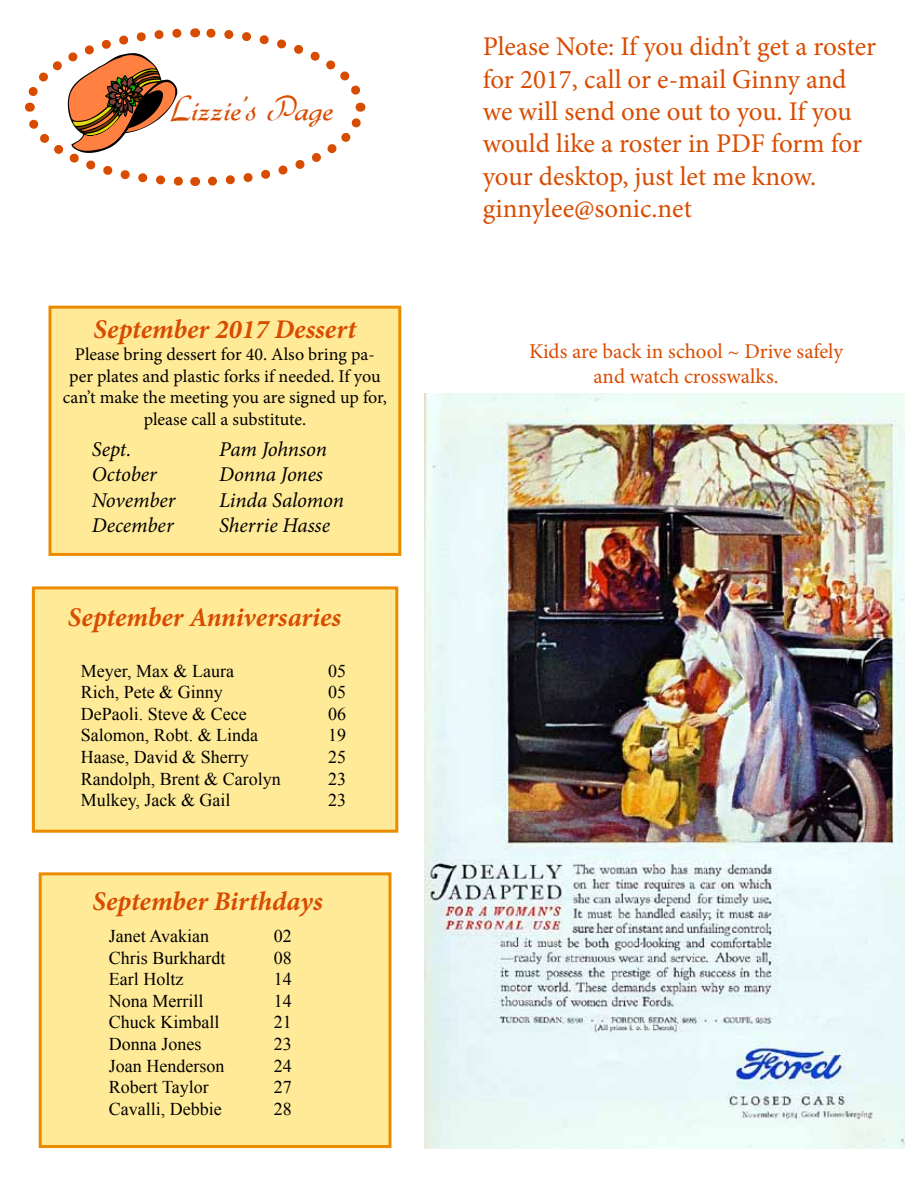
<style>
.page{position:relative;width:918px;height:1188px;background:#fff}
.page>*{position:absolute;margin:0;border:0;box-sizing:border-box;transform-origin:0 0}
.t1{font:36px "Gabrielle";color:#d84c00}
.t2{font:27px/32.4px "Minion Pro";letter-spacing:-.005em;color:#d84c00}
.t3{font:italic 700 27px "Minion Pro";color:#d84c00}
.t4{font:italic 21px "Minion Pro";letter-spacing:-.005em;color:#000}
.t5{font:21px/25.2px "Minion Pro";letter-spacing:-.005em;color:#d84c00;text-align:center}
.t6{font:18px "Times New Roman";color:#000}
.t7{font:18px/21.6px "Minion Pro";color:#000;text-align:center}
</style>
<div class="page">
<svg style="left:24px;top:28px;width:342px;height:158px"></svg>
<img style="left:424px;top:393px;width:480px;height:755px">
<div style="left:32px;top:586px;width:366px;height:247px;background:#ffea98;border:3px solid #eb8c00"></div>
<div style="left:39px;top:872px;width:353px;height:276px;background:#ffea98;border:3px solid #eb8c00"></div>
<div style="left:49px;top:306px;width:352px;height:250px;background:#ffea98;border:3px solid #eb8c00"></div>
<h1 class="t1" style="left:172px;top:88px;width:164px">Lizzie’s Page</h1>
<h2 class="t3" style="left:94px;top:311px;width:264px">September 2017 Dessert</h2>
<p class="t7" style="left:63px;top:344px;width:325px">Please bring dessert for 40. Also bring pa&shy;per plates and plastic forks if needed. If you can’t make the meeting you are signed up for, please call a substitute.</p>
<p class="t4" style="left:92px;top:435px;width:41px">Sept.</p>
<p class="t4" style="left:219px;top:435px;width:109px">Pam Johnson</p>
<p class="t4" style="left:92px;top:460px;width:67px">October</p>
<p class="t4" style="left:219px;top:460px;width:105px">Donna Jones</p>
<p class="t4" style="left:92px;top:486px;width:85px">November</p>
<p class="t4" style="left:219px;top:486px;width:126px">Linda Salomon</p>
<p class="t4" style="left:92px;top:511px;width:83px">December</p>
<p class="t4" style="left:219px;top:511px;width:112px">Sherrie Hasse</p>
<h2 class="t3" style="left:68px;top:598px;width:275px">September Anniversaries</h2>
<p class="t6" style="left:81px;top:659px;width:155px">Meyer, Max &amp; Laura</p>
<p class="t6" style="left:328px;top:659px;width:19px">05</p>
<p class="t6" style="left:81px;top:680px;width:144px">Rich, Pete &amp; Ginny</p>
<p class="t6" style="left:328px;top:680px;width:19px">05</p>
<p class="t6" style="left:81px;top:702px;width:167px">DePaoli. Steve &amp; Cece</p>
<p class="t6" style="left:328px;top:702px;width:19px">06</p>
<p class="t6" style="left:81px;top:723px;width:179px">Salomon, Robt. &amp; Linda</p>
<p class="t6" style="left:328px;top:723px;width:19px">19</p>
<p class="t6" style="left:81px;top:745px;width:169px">Haase, David &amp; Sherry</p>
<p class="t6" style="left:328px;top:745px;width:19px">25</p>
<p class="t6" style="left:81px;top:767px;width:201px">Randolph, Brent &amp; Carolyn</p>
<p class="t6" style="left:328px;top:767px;width:19px">23</p>
<p class="t6" style="left:81px;top:788px;width:151px">Mulkey, Jack &amp; Gail</p>
<p class="t6" style="left:328px;top:788px;width:19px">23</p>
<h2 class="t3" style="left:93px;top:882px;width:232px">September Birthdays</h2>
<p class="t6" style="left:109px;top:924px;width:102px">Janet Avakian</p>
<p class="t6" style="left:274px;top:924px;width:19px">02</p>
<p class="t6" style="left:109px;top:946px;width:118px">Chris Burkhardt</p>
<p class="t6" style="left:274px;top:946px;width:19px">08</p>
<p class="t6" style="left:109px;top:967px;width:76px">Earl Holtz</p>
<p class="t6" style="left:274px;top:967px;width:19px">14</p>
<p class="t6" style="left:109px;top:989px;width:96px">Nona Merrill</p>
<p class="t6" style="left:274px;top:989px;width:19px">14</p>
<p class="t6" style="left:109px;top:1010px;width:112px">Chuck Kimball</p>
<p class="t6" style="left:274px;top:1010px;width:19px">21</p>
<p class="t6" style="left:109px;top:1032px;width:94px">Donna Jones</p>
<p class="t6" style="left:274px;top:1032px;width:19px">23</p>
<p class="t6" style="left:109px;top:1054px;width:117px">Joan Henderson</p>
<p class="t6" style="left:274px;top:1054px;width:19px">24</p>
<p class="t6" style="left:109px;top:1075px;width:101px">Robert Taylor</p>
<p class="t6" style="left:274px;top:1075px;width:19px">27</p>
<p class="t6" style="left:109px;top:1097px;width:114px">Cavalli, Debbie</p>
<p class="t6" style="left:274px;top:1097px;width:19px">28</p>
<h2 class="t2" style="left:483px;top:31px;width:395px">Please Note: If you didn’t get a roster for 2017, call or e-mail Ginny and we will send one out to you. If you would like a roster in PDF form for your desktop, just let me know. ginnylee@sonic.net</h2>
<p class="t5" style="left:529px;top:338px;width:316px">Kids are back in school ~ Drive safely and watch crosswalks.</p>
</div>
